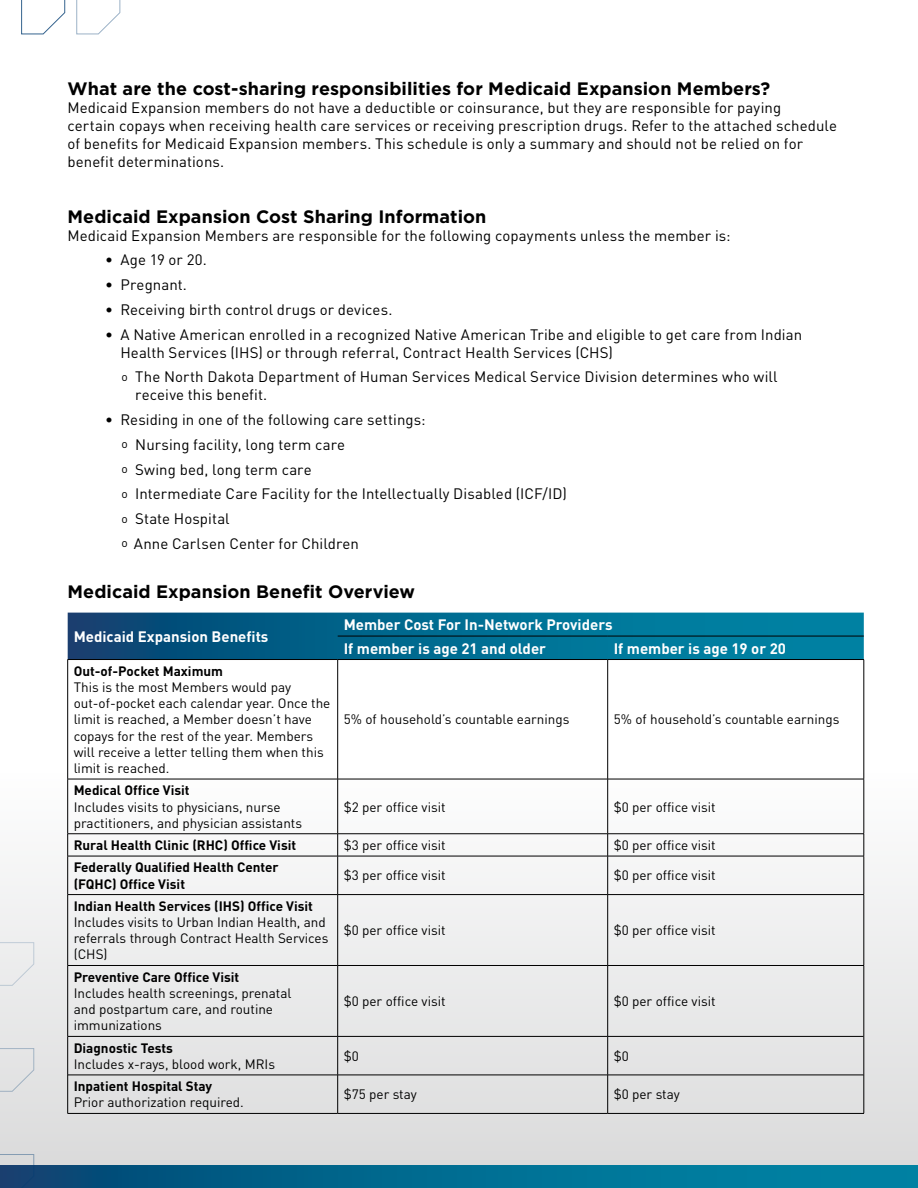
<style>
.page{position:relative;width:918px;height:1188px;background:#fff}
.page>*{position:absolute;margin:0;border:0;box-sizing:border-box;transform-origin:0 0}
.t1{font:700 18px "Gotham";letter-spacing:.005em;color:#000}
.t2{font:15px/18px "DINOT";letter-spacing:.005em;color:#000}
.t3{font:700 15px/23.4px "DINOT";color:#fff}
.t4{font:13.5px/16.2px "DINOT";color:#000}
.t5{font:700 13.5px/16.2px "DINOT";color:#000}
.s1{font-size:12px}
</style>
<div class="page">
<div style="left:0;top:768px;width:918px;height:420px;background:linear-gradient(to bottom,#fbfbfc,#d8d8d9)"></div>
<svg style="left:21px;top:0;width:45px;height:35px"></svg>
<svg style="left:76px;top:0;width:45px;height:35px"></svg>
<div style="left:0;top:1166px;width:918px;height:22px;background:linear-gradient(to right,#034a76,#008aa9)"></div>
<svg style="left:68px;top:613px;width:796px;height:46px;background:#02688e"></svg>
<hr style="left:338px;top:636px;width:270px;height:1px;background:#000">
<hr style="left:608px;top:636px;width:256px;height:1px;background:#000">
<hr style="left:68px;top:659px;width:270px;height:1px;background:#000">
<hr style="left:67px;top:660px;width:1px;height:119px;background:#000">
<hr style="left:338px;top:659px;width:270px;height:1px;background:#000">
<hr style="left:337px;top:660px;width:1px;height:119px;background:#000">
<hr style="left:608px;top:659px;width:256px;height:1px;background:#000">
<hr style="left:607px;top:660px;width:1px;height:119px;background:#000">
<hr style="left:864px;top:660px;width:1px;height:119px;background:#000">
<hr style="left:68px;top:779px;width:270px;height:1px;background:#000">
<hr style="left:67px;top:779px;width:1px;height:55px;background:#000">
<hr style="left:338px;top:779px;width:270px;height:1px;background:#000">
<hr style="left:337px;top:779px;width:1px;height:55px;background:#000">
<hr style="left:608px;top:779px;width:256px;height:1px;background:#000">
<hr style="left:607px;top:779px;width:1px;height:55px;background:#000">
<hr style="left:864px;top:779px;width:1px;height:55px;background:#000">
<hr style="left:68px;top:833px;width:270px;height:1px;background:#000">
<svg style="left:67px;top:834px;width:1px;height:22px"></svg>
<hr style="left:338px;top:833px;width:270px;height:1px;background:#000">
<svg style="left:337px;top:834px;width:1px;height:22px"></svg>
<hr style="left:608px;top:833px;width:256px;height:1px;background:#000">
<svg style="left:607px;top:834px;width:1px;height:22px"></svg>
<svg style="left:864px;top:834px;width:1px;height:22px"></svg>
<hr style="left:68px;top:856px;width:270px;height:1px;background:#000">
<hr style="left:67px;top:856px;width:1px;height:38px;background:#000">
<hr style="left:338px;top:856px;width:270px;height:1px;background:#000">
<hr style="left:337px;top:856px;width:1px;height:38px;background:#000">
<hr style="left:608px;top:856px;width:256px;height:1px;background:#000">
<hr style="left:607px;top:856px;width:1px;height:38px;background:#000">
<hr style="left:864px;top:856px;width:1px;height:38px;background:#000">
<hr style="left:68px;top:894px;width:270px;height:1px;background:#000">
<hr style="left:67px;top:895px;width:1px;height:70px;background:#000">
<hr style="left:338px;top:894px;width:270px;height:1px;background:#000">
<hr style="left:337px;top:895px;width:1px;height:70px;background:#000">
<hr style="left:608px;top:894px;width:256px;height:1px;background:#000">
<hr style="left:607px;top:895px;width:1px;height:70px;background:#000">
<hr style="left:864px;top:895px;width:1px;height:70px;background:#000">
<hr style="left:68px;top:965px;width:270px;height:1px;background:#000">
<hr style="left:67px;top:966px;width:1px;height:70px;background:#000">
<hr style="left:338px;top:965px;width:270px;height:1px;background:#000">
<hr style="left:337px;top:966px;width:1px;height:70px;background:#000">
<hr style="left:608px;top:965px;width:256px;height:1px;background:#000">
<hr style="left:607px;top:966px;width:1px;height:70px;background:#000">
<hr style="left:864px;top:966px;width:1px;height:70px;background:#000">
<hr style="left:67px;top:1036px;width:1px;height:39px;background:#000">
<hr style="left:337px;top:1037px;width:1px;height:38px;background:#000">
<hr style="left:607px;top:1037px;width:1px;height:38px;background:#000">
<hr style="left:864px;top:1036px;width:1px;height:39px;background:#000">
<hr style="left:67px;top:1075px;width:1px;height:38px;background:#000">
<hr style="left:337px;top:1075px;width:1px;height:38px;background:#000">
<hr style="left:607px;top:1075px;width:1px;height:38px;background:#000">
<hr style="left:864px;top:1075px;width:1px;height:38px;background:#000">
<hr style="left:68px;top:1036px;width:270px;height:1px;background:#000">
<hr style="left:68px;top:1075px;width:270px;height:1px;background:#000">
<hr style="left:68px;top:1113px;width:270px;height:1px;background:#000">
<hr style="left:338px;top:1036px;width:270px;height:1px;background:#000">
<hr style="left:608px;top:1036px;width:256px;height:1px;background:#000">
<hr style="left:338px;top:1075px;width:270px;height:1px;background:#000">
<hr style="left:608px;top:1075px;width:256px;height:1px;background:#000">
<hr style="left:338px;top:1113px;width:270px;height:1px;background:#000">
<hr style="left:608px;top:1113px;width:256px;height:1px;background:#000">
<svg style="left:0;top:1048px;width:35px;height:44px;background:#dee0e1"></svg>
<svg style="left:0;top:942px;width:35px;height:44px;background:#e9eaeb"></svg>
<svg style="left:0;top:1154px;width:35px;height:34px"></svg>
<p class="t1" style="left:68px;top:77px;width:704px">What are the cost-sharing responsibilities for Medicaid Expansion Members?</p>
<p class="t2" style="left:68px;top:99px;width:771px">Medicaid Expansion members do not have a deductible or coinsurance, but they are responsible for paying<br>certain copays when receiving health care services or receiving prescription drugs. Refer to the attached schedule of benefits for Medicaid Expansion members. This schedule is only a summary and should not be relied on for benefit determinations.</p>
<p class="t1" style="left:68px;top:204px;width:420px">Medicaid Expansion Cost Sharing Information</p>
<p class="t2" style="left:68px;top:226px;width:665px">Medicaid Expansion Members are responsible for the following copayments unless the member is:</p>
<p class="t2" style="left:105px;top:251px;width:103px">• Age 19 or 20.</p>
<p class="t2" style="left:105px;top:276px;width:83px">• Pregnant.</p>
<p class="t2" style="left:105px;top:300px;width:289px">• Receiving birth control drugs or devices.</p>
<p class="t2" style="left:120px;top:325px;width:683px;text-indent:-15px">• A Native American enrolled in a recognized Native American Tribe and eligible to get care from Indian<br>Health Services (IHS) or through referral, Contract Health Services (CHS)</p>
<p class="t2" style="left:135px;top:368px;width:644px;text-indent:-14px"><span class="s1">o</span> The North Dakota Department of Human Services Medical Service Division determines who will receive this benefit.</p>
<p class="t2" style="left:122px;top:407px;width:447px;line-height:24.8px;text-indent:-16px">• Residing in one of the following care settings:<br><span class="s1">o</span> Nursing facility, long term care<br><span class="s1">o</span> Swing bed, long term care<br><span class="s1">o</span> Intermediate Care Facility for the Intellectually Disabled (ICF/ID) <span class="s1">o</span> State Hospital<br><span class="s1">o</span> Anne Carlsen Center for Children</p>
<p class="t1" style="left:68px;top:579px;width:349px">Medicaid Expansion Benefit Overview</p>
<p class="t3" style="left:74px;top:624px;width:196px">Medicaid Expansion Benefits</p>
<p class="t3" style="left:344px;top:613px;width:270px">Member Cost For In-Network Providers<br>If member is age 21 and older</p>
<p class="t3" style="left:614px;top:636px;width:174px">If member is age 19 or 20</p>
<p class="t5" style="left:74px;top:662px;width:151px">Out-of-Pocket Maximum</p>
<p class="t4" style="left:74px;top:679px;width:258px">This is the most Members would pay out-of-pocket each calendar year. Once the limit is reached, a Member doesn’t have copays for the rest of the year. Members will receive a letter telling them when this limit is reached.</p>
<p class="t4" style="left:344px;top:711px;width:227px">5% of household’s countable earnings</p>
<p class="t4" style="left:614px;top:711px;width:227px">5% of household’s countable earnings</p>
<p class="t5" style="left:74px;top:782px;width:118px">Medical Office Visit</p>
<p class="t4" style="left:74px;top:798px;width:230px">Includes visits to physicians, nurse practitioners, and physician assistants</p>
<p class="t4" style="left:344px;top:798px;width:103px">$2 per office visit</p>
<p class="t4" style="left:614px;top:798px;width:103px">$0 per office visit</p>
<p class="t5" style="left:74px;top:837px;width:224px">Rural Health Clinic (RHC) Office Visit</p>
<p class="t4" style="left:344px;top:837px;width:103px">$3 per office visit</p>
<p class="t4" style="left:614px;top:837px;width:103px">$0 per office visit</p>
<p class="t5" style="left:74px;top:859px;width:207px">Federally Qualified Health Center (FQHC) Office Visit</p>
<p class="t4" style="left:344px;top:867px;width:103px">$3 per office visit</p>
<p class="t4" style="left:614px;top:867px;width:103px">$0 per office visit</p>
<p class="t5" style="left:74px;top:898px;width:241px">Indian Health Services (IHS) Office Visit</p>
<p class="t4" style="left:74px;top:914px;width:256px">Includes visits to Urban Indian Health, and referrals through Contract Health Services (CHS)</p>
<p class="t4" style="left:344px;top:922px;width:103px">$0 per office visit</p>
<p class="t4" style="left:614px;top:922px;width:103px">$0 per office visit</p>
<p class="t5" style="left:74px;top:968px;width:167px">Preventive Care Office Visit</p>
<p class="t4" style="left:74px;top:985px;width:219px">Includes health screenings, prenatal and postpartum care, and routine immunizations</p>
<p class="t4" style="left:344px;top:993px;width:103px">$0 per office visit</p>
<p class="t4" style="left:614px;top:993px;width:103px">$0 per office visit</p>
<p class="t5" style="left:74px;top:1039px;width:101px">Diagnostic Tests</p>
<p class="t4" style="left:74px;top:1056px;width:203px">Includes x-rays, blood work, MRIs</p>
<p class="t4" style="left:344px;top:1048px;width:17px">$0</p>
<p class="t4" style="left:614px;top:1048px;width:17px">$0</p>
<p class="t5" style="left:74px;top:1078px;width:140px">Inpatient Hospital Stay</p>
<p class="t4" style="left:74px;top:1094px;width:172px">Prior authorization required.</p>
<p class="t4" style="left:344px;top:1086px;width:75px">$75 per stay</p>
<p class="t4" style="left:614px;top:1086px;width:68px">$0 per stay</p>
</div>
